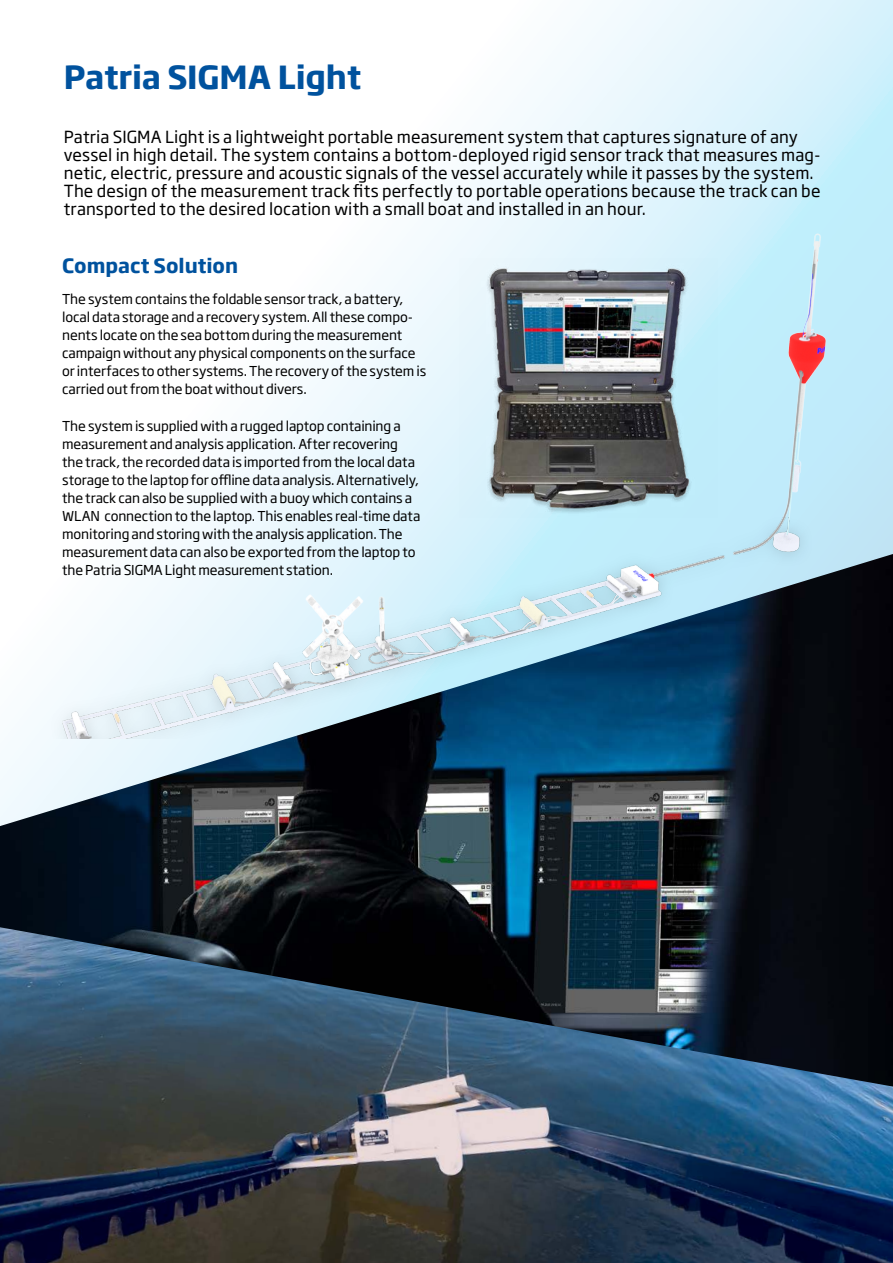
<style>
.page{position:relative;width:893px;height:1263px;background:#fff}
.page>*{position:absolute;margin:0;border:0;box-sizing:border-box;transform-origin:0 0}
.t1{font:700 31.5px "Soho Gothic Pro";letter-spacing:-.005em;color:#00529e}
.t2{font:700 19.5px "Soho Gothic Pro";color:#00529e}
.t3{font:16.5px/18px "Soho Gothic Pro";letter-spacing:.005em;color:#000}
.t4{font:13.5px/18px "Soho Gothic Pro";letter-spacing:-.01em;color:#000}
</style>
<div class="page">
<svg style="left:446px;top:0;width:447px;height:554px"></svg>
<img style="left:0;top:554px;width:893px;height:373px">
<img style="left:0;top:927px;width:893px;height:336px">
<img style="left:0;top:213px;width:872px;height:525px">
<h1 class="t1" style="left:64px;top:52px;width:299px">Patria SIGMA Light</h1>
<p class="t3" style="left:64px;top:127px;width:758px">Patria SIGMA Light is a lightweight portable measurement system that captures signature of any vessel in high detail. The system contains a bottom-deployed rigid sensor track that measures mag&shy;netic, electric, pressure and acoustic signals of the vessel accurately while it passes by the system.<br>The design of the measurement track fits perfectly to portable operations because the track can be transported to the desired location with a small boat and installed in an hour.</p>
<h2 class="t2" style="left:62px;top:250px;width:178px">Compact Solution</h2>
<p class="t4" style="left:62px;top:289px;width:366px">The system contains the foldable sensor track, a battery, local data storage and a recovery system. All these compo&shy;nents locate on the sea bottom during the measurement campaign without any physical components on the surface or interfaces to other systems. The recovery of the system is carried out from the boat without divers.</p>
<p class="t4" style="left:62px;top:417px;width:360px">The system is supplied with a rugged laptop containing a measurement and analysis application. After recovering the track, the recorded data is imported from the local data storage to the laptop for offline data analysis. Alternatively, the track can also be supplied with a buoy which contains a WLAN connection to the laptop. This enables real-time data monitoring and storing with the analysis application. The measurement data can also be exported from the laptop to the Patria SIGMA Light measurement station.</p>
</div>
